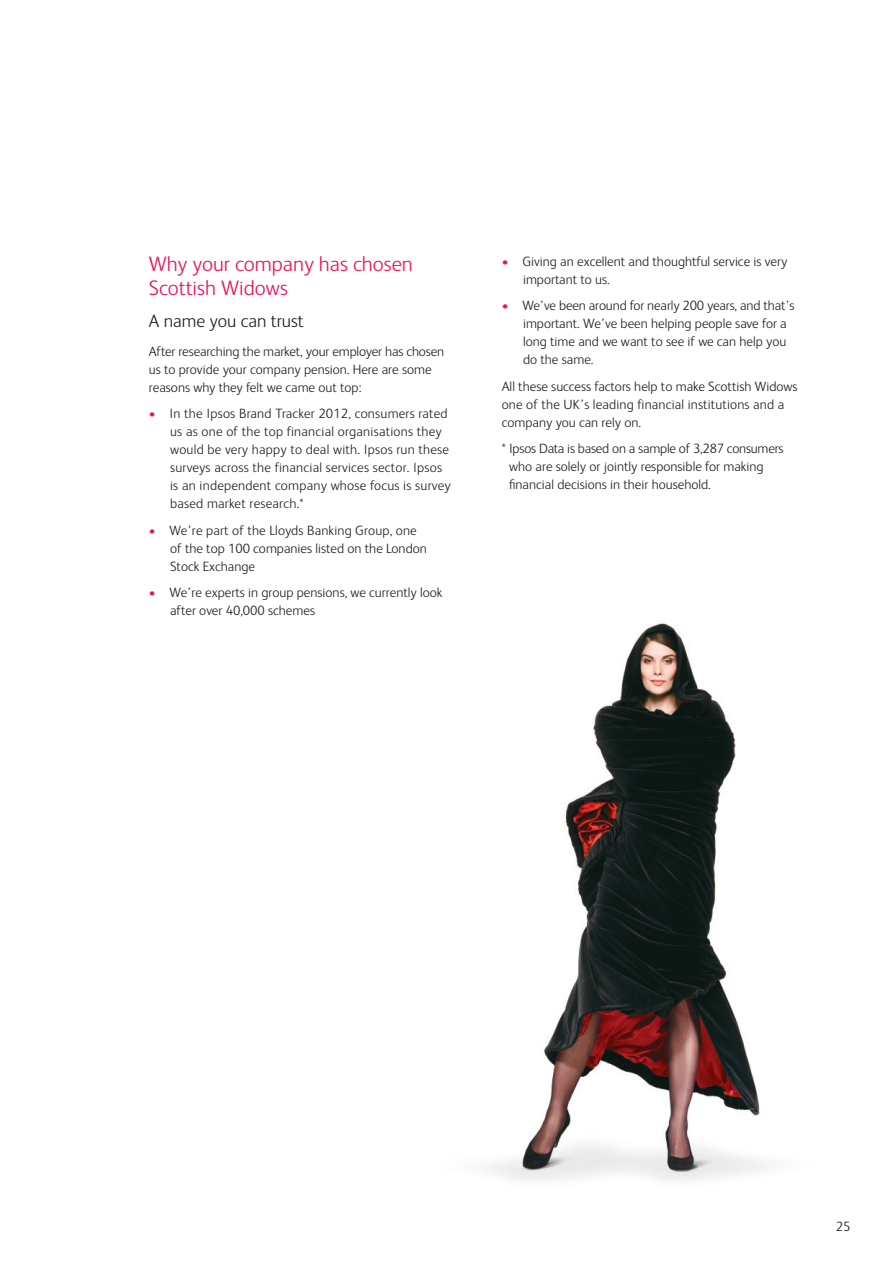
<style>
.page{position:relative;width:893px;height:1263px;background:#fff}
.page>*{position:absolute;margin:0;border:0;box-sizing:border-box;transform-origin:0 0}
.t1{font:300 21px/24px "FS Albert SW";color:#ed105c}
.t2{font:300 18px "FS Albert SW";color:#231f20}
.t3{font:300 13.5px/18px "FS Albert SW";color:#231f20}
.s1{color:#ed105c}
</style>
<div class="page">
<img style="left:481px;top:623px;width:291px;height:559px">
<h1 class="t1" style="left:149px;top:254px;width:266px">Why your company has chosen<br>Scottish Widows</h1>
<h2 class="t2" style="left:149px;top:315px;width:157px">A name you can trust</h2>
<p class="t3" style="left:149px;top:343px;width:297px">After researching the market, your employer has chosen us to provide your company pension. Here are some reasons why they felt we came out top:</p>
<p class="t3" style="left:170px;top:406px;width:282px;text-indent:-21px"><span class="s1">•</span> In the Ipsos Brand Tracker 2012, consumers rated us as one of the top financial organisations they would be very happy to deal with. Ipsos run these surveys across the financial services sector. Ipsos is an independent company whose focus is survey based market research.*</p>
<p class="t3" style="left:170px;top:522px;width:258px;text-indent:-21px"><span class="s1">•</span> We’re part of the Lloyds Banking Group, one of the top 100 companies listed on the London<br>Stock Exchange</p>
<p class="t3" style="left:170px;top:585px;width:274px;text-indent:-21px"><span class="s1">•</span> We’re experts in group pensions, we currently look after over 40,000 schemes</p>
<p class="t3" style="left:523px;top:253px;width:266px;text-indent:-21px"><span class="s1">•</span> Giving an excellent and thoughtful service is very important to us.</p>
<p class="t3" style="left:523px;top:298px;width:273px;text-indent:-21px"><span class="s1">•</span> We’ve been around for nearly 200 years, and that’s important. We’ve been helping people save for a long time and we want to see if we can help you do the same.</p>
<p class="t3" style="left:502px;top:378px;width:297px">All these success factors help to make Scottish Widows one of the UK’s leading financial institutions and a company you can rely on.</p>
<p class="t3" style="left:509px;top:441px;width:276px;text-indent:-7px">* Ipsos Data is based on a sample of 3,287 consumers who are solely or jointly responsible for making financial decisions in their household.</p>
<p class="t3" style="left:836px;top:1219px;width:16px">25</p>
</div>
